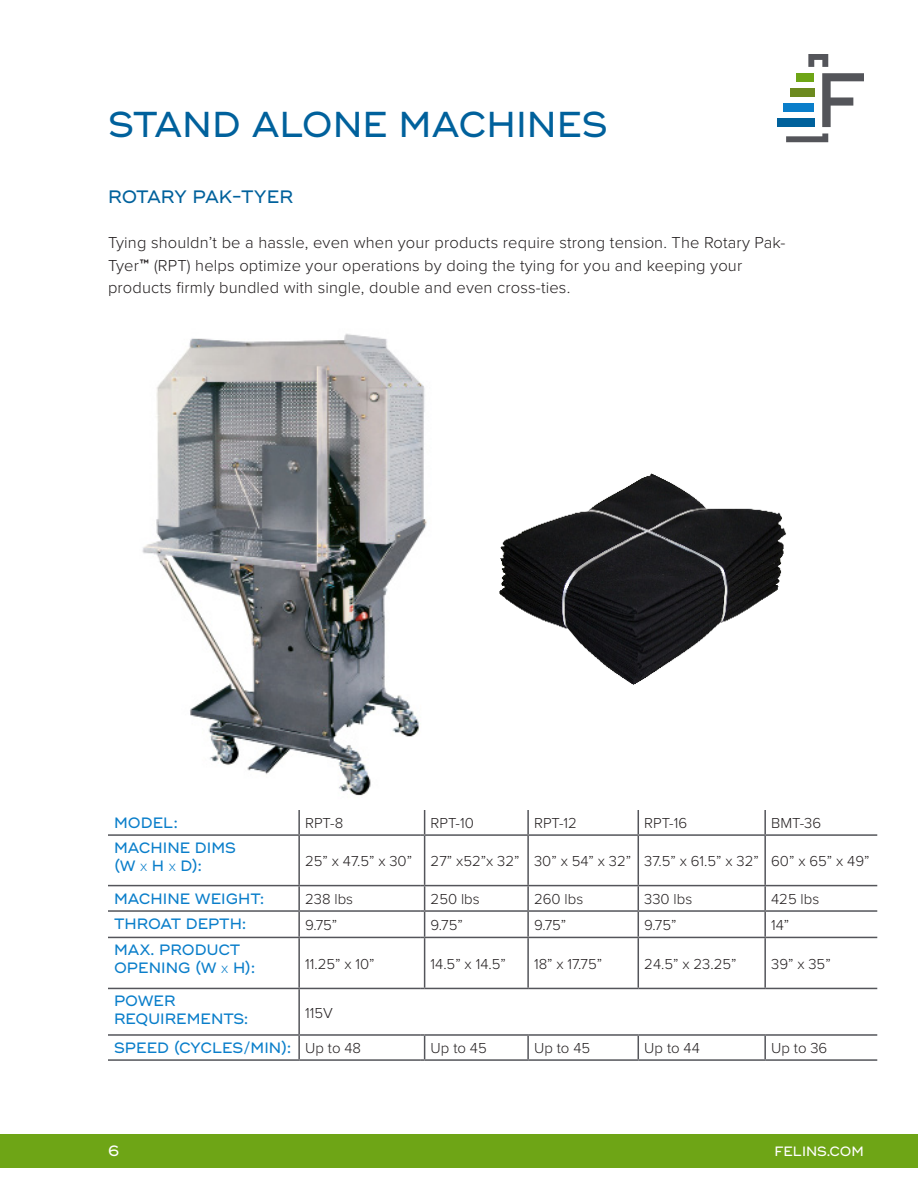
<style>
.page{position:relative;width:918px;height:1188px;background:#fff}
.page>*{position:absolute;margin:0;border:0;box-sizing:border-box;transform-origin:0 0}
.t1{font:500 36px "Ridley Grotesk";color:#00619c}
.t2{font:500 18px "Ridley Grotesk";letter-spacing:-.005em;color:#00619c}
.t3{font:300 16.5px/22.5px "Proxima Nova";letter-spacing:.01em;color:#231f20}
.t4{font:300 15px "Proxima Nova";color:#231f20}
.t5{font:500 15px "Ridley Grotesk";color:#0a7eca}
.t6{font:500 15px "Ridley Grotesk";color:#fff}
.t7{font:500 13.5px "Ridley Grotesk";color:#fff}
.s1{font-family:"Ridley Grotesk";font-weight:500}
.s2{font-family:"Proxima Nova";font-weight:300}
</style>
<div class="page">
<div style="left:0;top:1134px;width:918px;height:34px;background:#6ea516"></div>
<div style="left:777px;top:119px;width:37px;height:8px;background:#00619c"></div>
<div style="left:784px;top:103px;width:30px;height:9px;background:#0a7eca"></div>
<div style="left:790px;top:88px;width:24px;height:9px;background:#6c8a1f"></div>
<div style="left:796px;top:73px;width:18px;height:9px;background:#6ea516"></div>
<svg style="left:786px;top:133px;width:42px;height:9px"></svg>
<svg style="left:808px;top:54px;width:20px;height:13px"></svg>
<svg style="left:822px;top:73px;width:42px;height:54px"></svg>
<img style="left:142px;top:333px;width:285px;height:463px">
<hr style="left:527px;top:810px;width:2px;height:24px;background:#54555a">
<svg style="left:638px;top:810px;width:1px;height:24px"></svg>
<svg style="left:420px;top:810px;width:5px;height:26px"></svg>
<hr style="left:425px;top:834px;width:103px;height:2px;background:#54555a">
<hr style="left:424px;top:836px;width:1px;height:49px;background:#54555a">
<hr style="left:528px;top:834px;width:110px;height:2px;background:#54555a">
<hr style="left:527px;top:836px;width:2px;height:49px;background:#54555a">
<hr style="left:638px;top:834px;width:127px;height:2px;background:#54555a">
<hr style="left:638px;top:836px;width:1px;height:49px;background:#54555a">
<hr style="left:527px;top:886px;width:2px;height:24px;background:#54555a">
<hr style="left:527px;top:912px;width:2px;height:25px;background:#54555a">
<hr style="left:638px;top:910px;width:127px;height:2px;background:#54555a">
<hr style="left:424px;top:938px;width:1px;height:50px;background:#54555a">
<hr style="left:527px;top:938px;width:2px;height:50px;background:#54555a">
<hr style="left:638px;top:938px;width:1px;height:50px;background:#54555a">
<hr style="left:527px;top:1036px;width:2px;height:23px;background:#54555a">
<svg style="left:638px;top:1036px;width:1px;height:23px"></svg>
<hr style="left:425px;top:1059px;width:103px;height:2px;background:#54555a">
<hr style="left:528px;top:1059px;width:110px;height:2px;background:#54555a">
<hr style="left:638px;top:1059px;width:127px;height:2px;background:#54555a">
<hr style="left:298px;top:810px;width:2px;height:24px;background:#54555a">
<hr style="left:108px;top:834px;width:191px;height:2px;background:#54555a">
<hr style="left:299px;top:834px;width:121px;height:2px;background:#54555a">
<hr style="left:298px;top:836px;width:2px;height:49px;background:#54555a">
<hr style="left:108px;top:885px;width:191px;height:1px;background:#54555a">
<hr style="left:299px;top:885px;width:121px;height:1px;background:#54555a">
<hr style="left:298px;top:886px;width:2px;height:24px;background:#54555a">
<hr style="left:108px;top:910px;width:191px;height:2px;background:#54555a">
<hr style="left:299px;top:910px;width:121px;height:2px;background:#54555a">
<hr style="left:298px;top:912px;width:2px;height:25px;background:#54555a">
<hr style="left:108px;top:937px;width:191px;height:1px;background:#54555a">
<hr style="left:299px;top:937px;width:121px;height:1px;background:#54555a">
<hr style="left:298px;top:938px;width:2px;height:50px;background:#54555a">
<hr style="left:108px;top:988px;width:191px;height:1px;background:#54555a">
<hr style="left:108px;top:1034px;width:191px;height:2px;background:#54555a">
<hr style="left:298px;top:1036px;width:2px;height:23px;background:#54555a">
<hr style="left:108px;top:1059px;width:191px;height:2px;background:#54555a">
<hr style="left:299px;top:1059px;width:121px;height:2px;background:#54555a">
<hr style="left:638px;top:885px;width:127px;height:1px;background:#54555a">
<hr style="left:425px;top:937px;width:103px;height:1px;background:#54555a">
<hr style="left:528px;top:937px;width:110px;height:1px;background:#54555a">
<hr style="left:638px;top:937px;width:127px;height:1px;background:#54555a">
<hr style="left:425px;top:885px;width:103px;height:1px;background:#54555a">
<svg style="left:420px;top:885px;width:5px;height:53px"></svg>
<hr style="left:528px;top:885px;width:110px;height:1px;background:#54555a">
<svg style="left:638px;top:886px;width:1px;height:51px"></svg>
<hr style="left:425px;top:910px;width:103px;height:2px;background:#54555a">
<hr style="left:528px;top:910px;width:110px;height:2px;background:#54555a">
<hr style="left:764px;top:810px;width:2px;height:24px;background:#54555a">
<hr style="left:765px;top:834px;width:112px;height:2px;background:#54555a">
<hr style="left:764px;top:836px;width:2px;height:49px;background:#54555a">
<hr style="left:765px;top:885px;width:112px;height:1px;background:#54555a">
<hr style="left:764px;top:886px;width:2px;height:24px;background:#54555a">
<hr style="left:765px;top:910px;width:112px;height:2px;background:#54555a">
<hr style="left:764px;top:912px;width:2px;height:25px;background:#54555a">
<hr style="left:765px;top:937px;width:112px;height:1px;background:#54555a">
<hr style="left:764px;top:938px;width:2px;height:50px;background:#54555a">
<hr style="left:299px;top:988px;width:121px;height:1px;background:#54555a">
<hr style="left:298px;top:989px;width:2px;height:45px;background:#54555a">
<hr style="left:425px;top:988px;width:103px;height:1px;background:#54555a">
<hr style="left:528px;top:988px;width:110px;height:1px;background:#54555a">
<hr style="left:638px;top:988px;width:127px;height:1px;background:#54555a">
<hr style="left:765px;top:988px;width:112px;height:1px;background:#54555a">
<hr style="left:299px;top:1034px;width:121px;height:2px;background:#54555a">
<svg style="left:420px;top:1034px;width:5px;height:27px"></svg>
<hr style="left:425px;top:1034px;width:103px;height:2px;background:#54555a">
<hr style="left:528px;top:1034px;width:110px;height:2px;background:#54555a">
<hr style="left:638px;top:1034px;width:127px;height:2px;background:#54555a">
<hr style="left:765px;top:1034px;width:112px;height:2px;background:#54555a">
<hr style="left:764px;top:1036px;width:2px;height:23px;background:#54555a">
<hr style="left:765px;top:1059px;width:112px;height:2px;background:#54555a">
<img style="left:499px;top:473px;width:287px;height:212px">
<p class="t1" style="left:108px;top:103px;width:501px">STAND ALONE MACHINES</p>
<p class="t2" style="left:108px;top:186px;width:187px">ROTARY PAK-TYER</p>
<p class="t3" style="left:108px;top:231px;width:679px">Tying shouldn’t be a hassle, even when your products require strong tension. The Rotary Pak-<br>Tyer<span class="s1">™</span> (RPT) helps optimize your operations by doing the tying for you and keeping your products firmly bundled with single, double and even cross-ties.</p>
<p class="t5" style="left:114px;top:814px;width:65px">MODEL:</p>
<p class="t4" style="left:305px;top:812px;width:40px">RPT-8</p>
<p class="t4" style="left:431px;top:812px;width:45px">RPT-10</p>
<p class="t4" style="left:534px;top:812px;width:44px">RPT-12</p>
<p class="t4" style="left:644px;top:812px;width:44px">RPT-16</p>
<p class="t4" style="left:771px;top:812px;width:52px">BMT-36</p>
<p class="t5" style="left:114px;top:839px;width:124px">MACHINE DIMS</p>
<p class="t5" style="left:114px;top:857px;width:89px">(W <span class="s2">x</span> H <span class="s2">x</span> D):</p>
<p class="t4" style="left:305px;top:850px;width:109px">25” x 47.5” x 30”</p>
<p class="t4" style="left:431px;top:850px;width:90px">27” x52”x 32”</p>
<p class="t4" style="left:534px;top:850px;width:99px">30” x 54” x 32”</p>
<p class="t4" style="left:644px;top:850px;width:116px">37.5” x 61.5” x 32”</p>
<p class="t4" style="left:771px;top:850px;width:100px">60” x 65” x 49”</p>
<p class="t5" style="left:114px;top:889px;width:152px">MACHINE WEIGHT:</p>
<p class="t4" style="left:305px;top:888px;width:50px">238 lbs</p>
<p class="t4" style="left:431px;top:888px;width:51px">250 lbs</p>
<p class="t4" style="left:534px;top:888px;width:51px">260 lbs</p>
<p class="t4" style="left:644px;top:888px;width:49px">330 lbs</p>
<p class="t4" style="left:771px;top:888px;width:50px">425 lbs</p>
<p class="t5" style="left:114px;top:915px;width:134px">THROAT DEPTH:</p>
<p class="t4" style="left:305px;top:914px;width:34px">9.75”</p>
<p class="t4" style="left:431px;top:914px;width:34px">9.75”</p>
<p class="t4" style="left:534px;top:914px;width:34px">9.75”</p>
<p class="t4" style="left:644px;top:914px;width:34px">9.75”</p>
<p class="t4" style="left:771px;top:914px;width:20px">14”</p>
<p class="t5" style="left:114px;top:941px;width:128px">MAX. PRODUCT</p>
<p class="t5" style="left:114px;top:959px;width:143px">OPENING (W <span class="s2">x</span> H):</p>
<p class="t4" style="left:305px;top:953px;width:71px">11.25” x 10”</p>
<p class="t4" style="left:431px;top:953px;width:77px">14.5” x 14.5”</p>
<p class="t4" style="left:534px;top:953px;width:70px">18” x 17.75”</p>
<p class="t4" style="left:644px;top:953px;width:94px">24.5” x 23.25”</p>
<p class="t4" style="left:771px;top:953px;width:61px">39” x 35”</p>
<p class="t5" style="left:114px;top:992px;width:63px">POWER</p>
<p class="t5" style="left:114px;top:1010px;width:136px">REQUIREMENTS:</p>
<p class="t4" style="left:305px;top:1001px;width:29px">115V</p>
<p class="t5" style="left:114px;top:1039px;width:179px">SPEED (CYCLES/MIN):</p>
<p class="t4" style="left:305px;top:1037px;width:57px">Up to 48</p>
<p class="t4" style="left:431px;top:1037px;width:58px">Up to 45</p>
<p class="t4" style="left:534px;top:1037px;width:58px">Up to 45</p>
<p class="t4" style="left:644px;top:1037px;width:57px">Up to 44</p>
<p class="t4" style="left:771px;top:1037px;width:58px">Up to 36</p>
<p class="t6" style="left:108px;top:1141px;width:12px">6</p>
<p class="t7" style="left:774px;top:1143px;width:91px">FELINS.COM</p>
</div>
